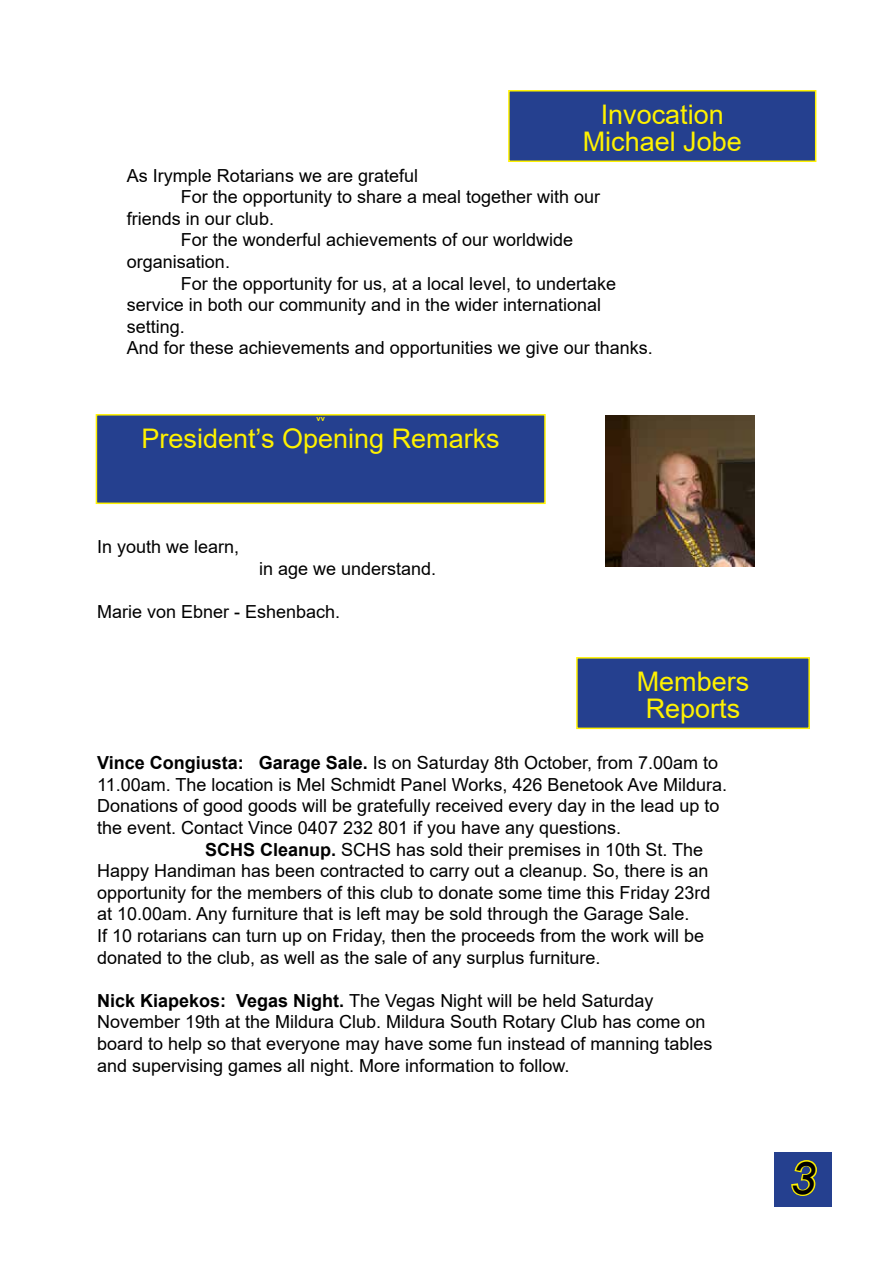
<style>
.page{position:relative;width:893px;height:1263px;background:#fff}
.page>*{position:absolute;margin:0;border:0;box-sizing:border-box;transform-origin:0 0}
.t1{font:italic 45px "Arial";color:#000}
.t2{font:27px/27px "Arial";color:#fff200;text-align:center}
.t3{font:18px/21.6px "Arial";color:#000}
.t4{font:700 7.5px "Arial";color:#fff200}
.s1{font-weight:700}
</style>
<div class="page">
<div style="left:774px;top:1152px;width:58px;height:54px;background:#25408f"></div>
<svg style="left:791px;top:1160px;width:26px;height:36px"></svg>
<div style="left:577px;top:658px;width:232px;height:70px;background:#25408f"></div>
<div style="left:576px;top:657px;width:234px;height:72px;border:2px solid #fff200"></div>
<div style="left:509px;top:91px;width:307px;height:70px;background:#25408f"></div>
<div style="left:508px;top:90px;width:308px;height:72px;border:2px solid #fff200"></div>
<div style="left:96px;top:415px;width:449px;height:88px;background:#25408f"></div>
<div style="left:96px;top:414px;width:450px;height:90px;border:2px solid #fff200"></div>
<img style="left:606px;top:416px;width:149px;height:150px">
<h2 class="t2" style="left:583px;top:101px;width:161px">Invocation<br>Michael Jobe</h2>
<p class="t3" style="left:127px;top:164px;width:293px">As Irymple Rotarians we are grateful</p>
<p class="t3" style="left:181px;top:186px;width:421px">For the opportunity to share a meal together with our</p>
<p class="t3" style="left:127px;top:208px;width:149px">friends in our club.</p>
<p class="t3" style="left:181px;top:229px;width:394px">For the wonderful achievements of our worldwide</p>
<p class="t3" style="left:127px;top:251px;width:105px">organisation.</p>
<p class="t3" style="left:181px;top:272px;width:437px">For the opportunity for us, at a local level, to undertake</p>
<p class="t3" style="left:127px;top:294px;width:476px">service in both our community and in the wider international</p>
<p class="t3" style="left:127px;top:316px;width:60px">setting.</p>
<p class="t3" style="left:127px;top:337px;width:527px">And for these achievements and opportunities we give our thanks.</p>
<p class="t4" style="left:316px;top:413px;width:10px">vv</p>
<h2 class="t2" style="left:142px;top:425px;width:360px">President’s Opening Remarks</h2>
<p class="t3" style="left:97px;top:536px;width:144px">In youth we learn,</p>
<p class="t3" style="left:259px;top:557px;width:179px">in age we understand.</p>
<p class="t3" style="left:97px;top:601px;width:245px">Marie von Ebner - Eshenbach.</p>
<h2 class="t2" style="left:637px;top:668px;width:114px">Members<br>Reports</h2>
<p class="t3" style="left:97px;top:752px;width:622px"><span class="s1">Vince Congiusta: Garage Sale.</span> Is on Saturday 8th October, from 7.00am to</p>
<p class="t3" style="left:97px;top:773px;width:631px">11.00am. The location is Mel Schmidt Panel Works, 426 Benetook Ave Mildura.</p>
<p class="t3" style="left:97px;top:795px;width:624px">Donations of good goods will be gratefully received every day in the lead up to</p>
<p class="t3" style="left:97px;top:817px;width:525px">the event. Contact Vince 0407 232 801 if you have any questions.</p>
<p class="t3" style="left:205px;top:838px;width:499px"><span class="s1">SCHS Cleanup.</span> SCHS has sold their premises in 10th St. The</p>
<p class="t3" style="left:97px;top:860px;width:613px">Happy Handiman has been contracted to carry out a cleanup. So, there is an</p>
<p class="t3" style="left:97px;top:881px;width:615px">opportunity for the members of this club to donate some time this Friday 23rd</p>
<p class="t3" style="left:97px;top:903px;width:594px">at 10.00am. Any furniture that is left may be sold through the Garage Sale.</p>
<p class="t3" style="left:97px;top:925px;width:608px">If 10 rotarians can turn up on Friday, then the proceeds from the work will be</p>
<p class="t3" style="left:97px;top:946px;width:505px">donated to the club, as well as the sale of any surplus furniture.</p>
<p class="t3" style="left:97px;top:989px;width:617px"><span class="s1">Nick Kiapekos: Vegas Night.</span> The Vegas Night will be held Saturday November 19th at the Mildura Club. Mildura South Rotary Club has come on board to help so that everyone may have some fun instead of manning tables and supervising games all night. More information to follow.</p>
<h1 class="t1" style="left:790px;top:1149px;width:27px">3</h1>
</div>
